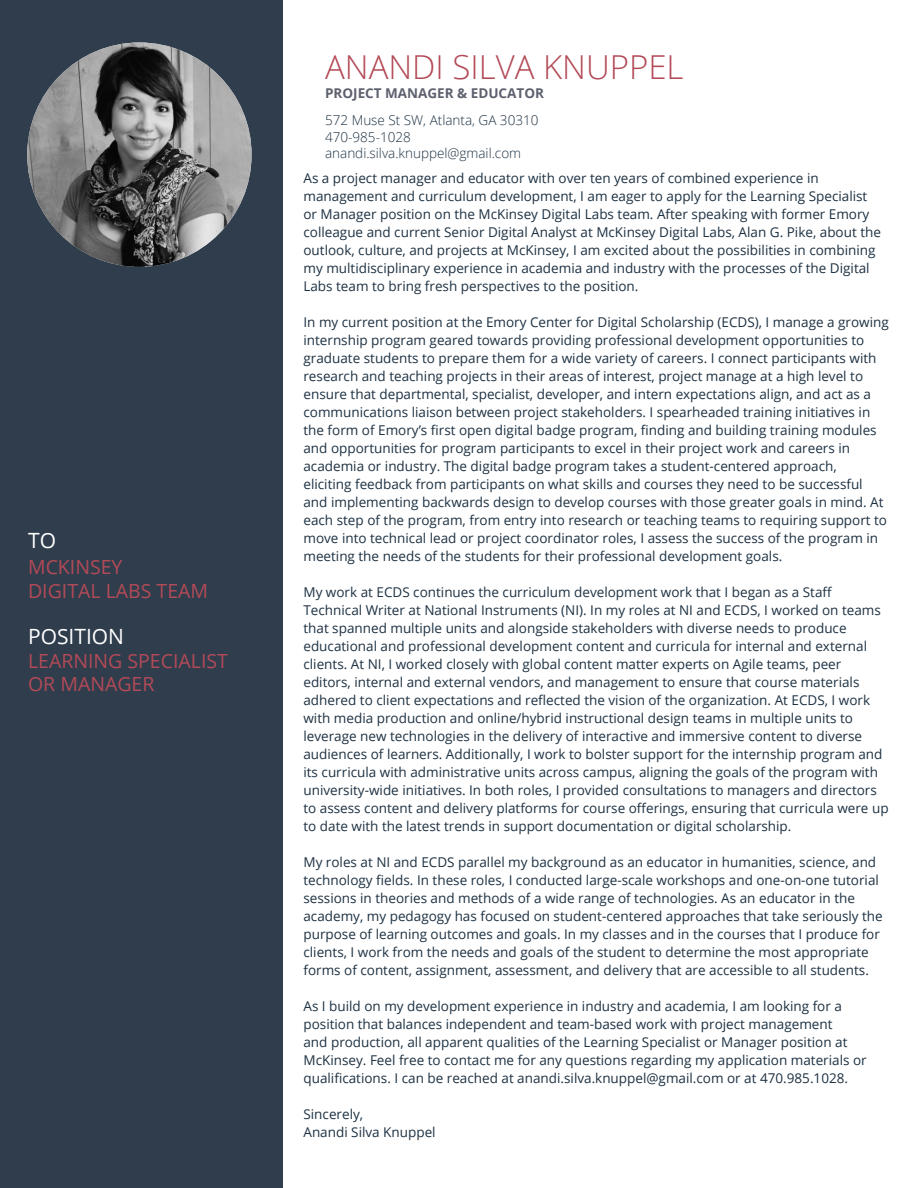
<style>
.page{position:relative;width:918px;height:1188px;background:#fff}
.page>*{position:absolute;margin:0;border:0;box-sizing:border-box;transform-origin:0 0}
.t1{font:300 33px "Open Sans";color:#b34a57}
.Left_Sidebar_Header{font:21px "Open Sans";color:#fff}
.Left_Sidebar_Header-2{font:19.5px/23.4px "Open Sans";color:#b34a57}
.Main_Page_Body_Text{font:13.5px/18px "Open Sans";color:#1d3142}
.t2{font:300 13.5px/16.2px "Open Sans";color:#1d3142}
.t3{font:700 13.5px "Open Sans";color:#5d616e}
</style>
<div class="page">
<div style="left:0;top:0;width:283px;height:1188px;background:#2f3d4d"></div>
<img style="left:27px;top:42px;width:225px;height:225px;border-radius:112px">
<p class="Left_Sidebar_Header" style="left:28px;top:526px;width:29px">TO</p>
<p class="Left_Sidebar_Header-2" style="left:28px;top:555px;width:96px">MCKINSEY</p>
<p class="Left_Sidebar_Header-2" style="left:28px;top:578px;width:182px">DIGITAL LABS TEAM</p>
<p class="Left_Sidebar_Header" style="left:28px;top:622px;width:98px">POSITION</p>
<p class="Left_Sidebar_Header-2" style="left:28px;top:648px;width:201px">LEARNING SPECIALIST<br>OR MANAGER</p>
<h1 class="t1" style="left:325px;top:45px;width:360px">ANANDI SILVA KNUPPEL</h1>
<p class="t3" style="left:325px;top:84px;width:220px">PROJECT MANAGER &amp; EDUCATOR</p>
<p class="t2" style="left:325px;top:112px;width:215px">572 Muse St SW, Atlanta, GA 30310<br>470-985-1028 anandi.silva.knuppel@gmail.com</p>
<p class="Main_Page_Body_Text" style="left:303px;top:169px;width:579px">As a project manager and educator with over ten years of combined experience in management and curriculum development, I am eager to apply for the Learning Specialist or Manager position on the McKinsey Digital Labs team. After speaking with former Emory colleague and current Senior Digital Analyst at McKinsey Digital Labs, Alan G. Pike, about the outlook, culture, and projects at McKinsey, I am excited about the possibilities in combining my multidisciplinary experience in academia and industry with the processes of the Digital Labs team to bring fresh perspectives to the position.</p>
<p class="Main_Page_Body_Text" style="left:303px;top:313px;width:587px">In my current position at the Emory Center for Digital Scholarship (ECDS), I manage a growing internship program geared towards providing professional development opportunities to graduate students to prepare them for a wide variety of careers. I connect participants with research and teaching projects in their areas of interest, project manage at a high level to ensure that departmental, specialist, developer, and intern expectations align, and act as a communications liaison between project stakeholders. I spearheaded training initiatives in the form of Emory’s first open digital badge program, finding and building training modules and opportunities for program participants to excel in their project work and careers in academia or industry. The digital badge program takes a student-centered approach,<br>eliciting feedback from participants on what skills and courses they need to be successful and implementing backwards design to develop courses with those greater goals in mind. At each step of the program, from entry into research or teaching teams to requiring support to move into technical lead or project coordinator roles, I assess the success of the program in meeting the needs of the students for their professional development goals.</p>
<p class="Main_Page_Body_Text" style="left:303px;top:583px;width:587px">My work at ECDS continues the curriculum development work that I began as a Staff Technical Writer at National Instruments (NI). In my roles at NI and ECDS, I worked on teams that spanned multiple units and alongside stakeholders with diverse needs to produce educational and professional development content and curricula for internal and external clients. At NI, I worked closely with global content matter experts on Agile teams, peer editors, internal and external vendors, and management to ensure that course materials adhered to client expectations and reflected the vision of the organization. At ECDS, I work with media production and online/hybrid instructional design teams in multiple units to leverage new technologies in the delivery of interactive and immersive content to diverse audiences of learners. Additionally, I work to bolster support for the internship program and its curricula with administrative units across campus, aligning the goals of the program with university-wide initiatives. In both roles, I provided consultations to managers and directors to assess content and delivery platforms for course offerings, ensuring that curricula were up to date with the latest trends in support documentation or digital scholarship.</p>
<p class="Main_Page_Body_Text" style="left:303px;top:853px;width:581px">My roles at NI and ECDS parallel my background as an educator in humanities, science, and technology fields. In these roles, I conducted large-scale workshops and one-on-one tutorial sessions in theories and methods of a wide range of technologies. As an educator in the academy, my pedagogy has focused on student-centered approaches that take seriously the purpose of learning outcomes and goals. In my classes and in the courses that I produce for clients, I work from the needs and goals of the student to determine the most appropriate forms of content, assignment, assessment, and delivery that are accessible to all students.</p>
<p class="Main_Page_Body_Text" style="left:303px;top:997px;width:565px">As I build on my development experience in industry and academia, I am looking for a position that balances independent and team-based work with project management<br>and production, all apparent qualities of the Learning Specialist or Manager position at McKinsey. Feel free to contact me for any questions regarding my application materials or qualifications. I can be reached at anandi.silva.knuppel@gmail.com or at 470.985.1028.</p>
<p class="Main_Page_Body_Text" style="left:303px;top:1105px;width:61px">Sincerely,</p>
<p class="Main_Page_Body_Text" style="left:303px;top:1123px;width:134px">Anandi Silva Knuppel</p>
</div>
